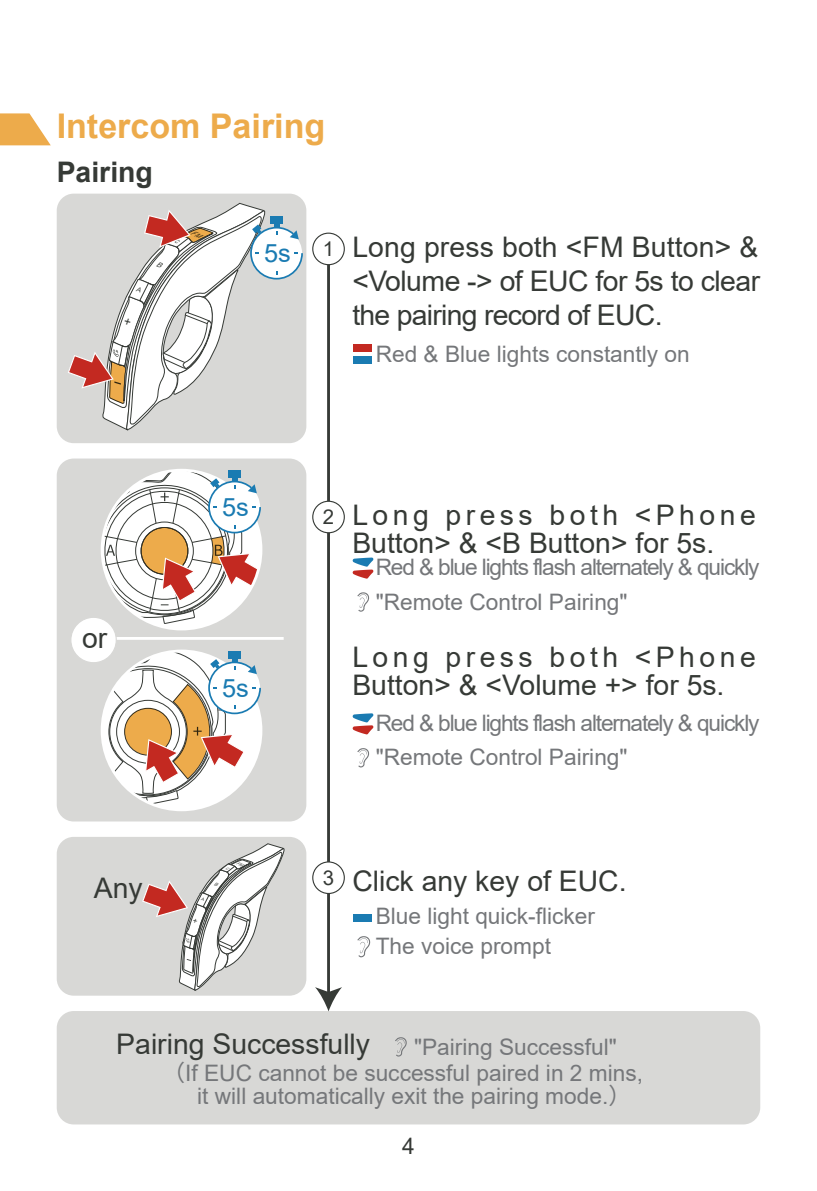
<style>
.page{position:relative;width:817px;height:1191px;background:#fff}
.page>*{position:absolute;margin:0;border:0;box-sizing:border-box;transform-origin:0 0}
.t1{font:700 34px "Arial";color:#edab4b}
.t2{font:28.4px/34px "Arial";color:#363a36}
.t3{font:28.4px/28.4px "Arial";letter-spacing:.155em;color:#363a36}
.t4{font:28.4px "Arial";letter-spacing:-.025em;color:#363a36}
.t5{font:700 28.4px "Arial";color:#363a36}
.t6{font:25.2px "Arial";color:#1a7bb2}
.t7{font:22.8px/22.8px "Arial";color:#75777a}
.t8{font:22.8px/34.8px "Arial";letter-spacing:-.05em;color:#75777a}
.t9{font:22.8px "Arial";color:#363a36}
.t10{font:20.4px "Arial";color:#363a36}
.s1{font-family:"Noto Sans Hans"}
</style>
<div class="page">
<div style="left:57px;top:1011px;width:703px;height:113px;background:#d8d8d6;border-radius:17px"></div>
<hr style="left:327px;top:250px;width:3px;height:744px;background:#363a36">
<svg style="left:315px;top:987px;width:27px;height:24px"></svg>
<div style="left:313px;top:501px;width:31px;height:32px;background:#fff;border-radius:50%"></div>
<div style="left:312px;top:500px;width:33px;height:33px;border:1px solid #363a36;border-radius:50%"></div>
<div style="left:313px;top:862px;width:31px;height:31px;background:#fff;border-radius:50%"></div>
<div style="left:312px;top:861px;width:33px;height:33px;border:1px solid #363a36;border-radius:50%"></div>
<div style="left:57px;top:458px;width:249px;height:363px;background:#d8d8d6;border-radius:17px"></div>
<svg style="left:102px;top:470px;width:159px;height:159px"></svg>
<svg style="left:102px;top:651px;width:159px;height:159px"></svg>
<hr style="left:79px;top:637px;width:204px;height:3px;background:#fff">
<div style="left:71px;top:617px;width:45px;height:45px;background:#fff;border-radius:50%"></div>
<div style="left:70px;top:617px;width:47px;height:46px;border:1px solid #d8d8d6;border-radius:50%"></div>
<svg style="left:357px;top:748px;width:12px;height:19px"></svg>
<svg style="left:395px;top:1037px;width:12px;height:19px"></svg>
<div style="left:313px;top:233px;width:31px;height:32px;background:#fff;border-radius:50%"></div>
<div style="left:312px;top:233px;width:33px;height:32px;border:1px solid #363a36;border-radius:50%"></div>
<div style="left:57px;top:194px;width:249px;height:249px;background:#d8d8d6;border-radius:17px"></div>
<div style="left:57px;top:837px;width:249px;height:158px;background:#d8d8d6;border-radius:17px"></div>
<div style="left:352px;top:356px;width:19px;height:7px;background:#1a7bb2"></div>
<div style="left:352px;top:914px;width:19px;height:7px;background:#1a7bb2"></div>
<div style="left:352px;top:344px;width:19px;height:8px;background:#c32921"></div>
<svg style="left:352px;top:713px;width:21px;height:21px"></svg>
<svg style="left:357px;top:592px;width:12px;height:19px"></svg>
<svg style="left:352px;top:557px;width:21px;height:22px"></svg>
<svg style="left:357px;top:936px;width:13px;height:21px"></svg>
<svg style="left:0;top:113px;width:51px;height:32px"></svg>
<svg style="left:68px;top:203px;width:235px;height:228px"></svg>
<svg style="left:142px;top:843px;width:143px;height:148px"></svg>
<h1 class="t1" style="left:57px;top:102px;width:270px">Intercom Pairing</h1>
<p class="t5" style="left:57px;top:152px;width:98px">Pairing</p>
<p class="t2" style="left:82px;top:621px;width:27px">or</p>
<p class="t2" style="left:94px;top:871px;width:50px">Any</p>
<p class="t6" style="left:264px;top:236px;width:28px">5s</p>
<p class="t10" style="left:323px;top:235px;width:13px">1</p>
<p class="t2" style="left:352px;top:230px;width:409px">Long press both &lt;FM Button&gt; &amp; &lt;Volume -&gt; of EUC for 5s to clear</p>
<p class="t4" style="left:352px;top:295px;width:311px">the pairing record of EUC.</p>
<p class="t7" style="left:375px;top:343px;width:315px">Red &amp; Blue lights constantly on</p>
<p class="t6" style="left:222px;top:489px;width:28px">5s</p>
<p class="t6" style="left:222px;top:670px;width:28px">5s</p>
<p class="t10" style="left:323px;top:503px;width:13px">2</p>
<p class="t3" style="left:352px;top:500px;width:405px">Long press both &lt;Phone<br>Button&gt; &amp; &lt;B Button&gt; for 5s.</p>
<p class="t8" style="left:375px;top:549px;width:385px">Red &amp; blue lights flash alternately &amp; quickly "Remote Control Pairing"</p>
<p class="t3" style="left:352px;top:642px;width:405px">Long press both &lt;Phone<br>Button&gt; &amp; &lt;Volume +&gt; for 5s.</p>
<p class="t8" style="left:375px;top:705px;width:385px">Red &amp; blue lights flash alternately &amp; quickly "Remote Control Pairing"</p>
<p class="t10" style="left:323px;top:863px;width:13px">3</p>
<p class="t2" style="left:352px;top:864px;width:276px">Click any key of EUC.</p>
<p class="t7" style="left:375px;top:901px;width:221px;line-height:29.6px">Blue light quick-flicker<br>The voice prompt</p>
<p class="t2" style="left:116px;top:1027px;width:255px">Pairing Successfully</p>
<p class="t7" style="left:414px;top:1035px;width:204px">"Pairing Successful"</p>
<p class="t7" style="left:197px;top:1061px;width:447px;text-indent:-35px"><span class="s1">（</span>If EUC cannot be successful paired in 2 mins, it will automatically exit the pairing mode.<span class="s1">）</span></p>
<p class="t9" style="left:402px;top:1130px;width:14px">4</p>
</div>
